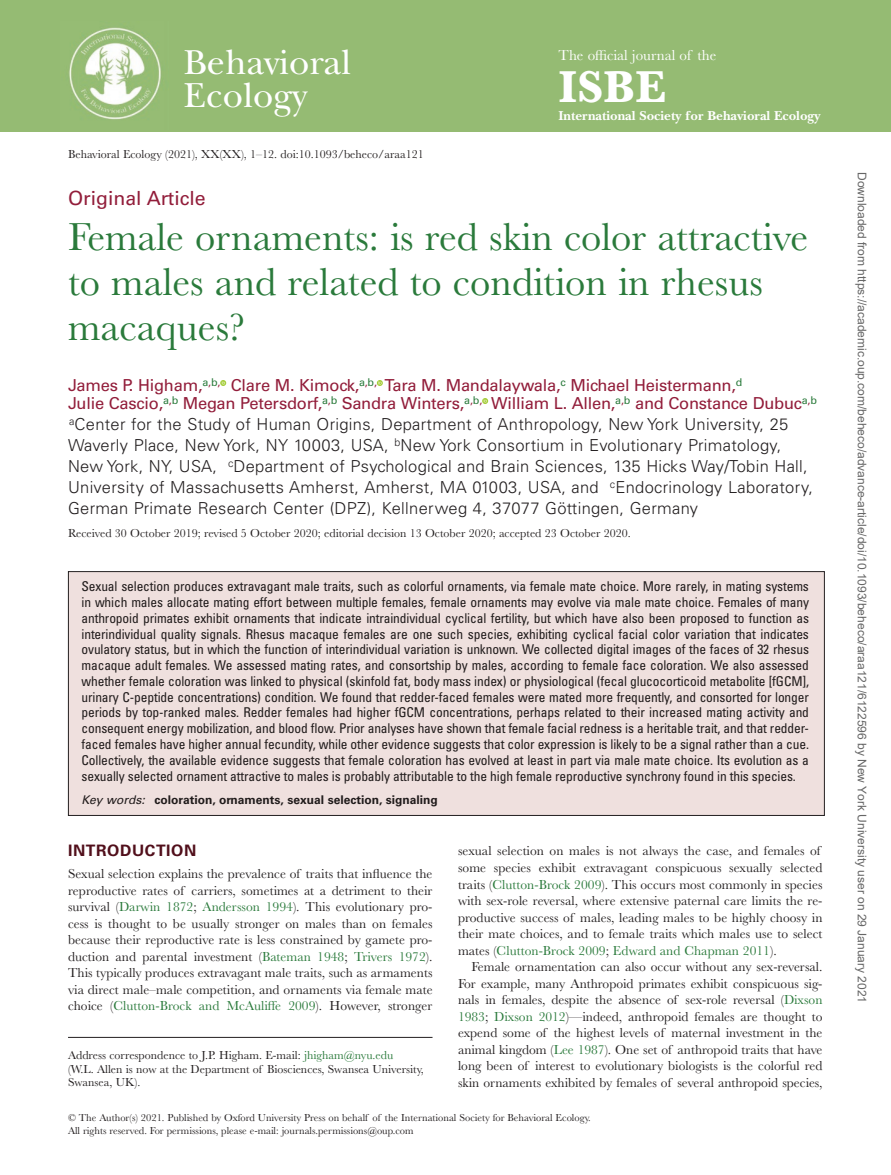
<style>
.page{position:relative;width:891px;height:1175px;background:#fff}
.page>*{position:absolute;margin:0;border:0;box-sizing:border-box;transform-origin:0 0}
.t1{font:700 46.35px "Baskerville MT Std";color:#fff}
.t2{font:40.5px/45px "Baskerville MT Std";color:#2a7a3b}
.t3{font:36.15px/33px "New Baskerville Std";color:#fff}
.t4{font:19.5px "Univers LT Std";color:#921d3a}
.t5{font:300 16.5px/21px "Univers LT Std";letter-spacing:.02em;color:#231f20}
.t6{font:16.5px/18px "Univers LT Std";letter-spacing:-.015em;color:#921d3a}
.t7{font:700 15.75px "Univers LT Std";letter-spacing:.04em;color:#510f1b}
.t8{font:15px "Baskerville MT Std";color:#fff}
.t9{font:condensed 13.5px/15.8px "Univers LT Std";letter-spacing:-.01em;color:#231f20;text-align:justify}
.t10{font:13.5px/16.5px "Baskerville MT Std";letter-spacing:.005em;color:#231f20;text-align:justify}
.t11{font:700 13.5px "New Baskerville Std";color:#fff}
.t12{font:12px/13.5px "Baskerville MT Std";color:#231f20}
.t13{font:12px "Arial";color:#666}
.t14{font:700 12px "Univers LT Std";color:#231f20}
.t15{font:10.5px/13.5px "Baskerville MT Std";color:#231f20}
.s1{font-weight:400;font-style:italic}
.s2{color:#2a7a3b}
</style>
<div class="page">
<div style="left:0;top:0;width:891px;height:131px;background:#95bb73"></div>
<img style="left:69px;top:27px;width:92px;height:93px">
<hr style="left:68px;top:1037px;width:365px;height:1px;background:#231f20">
<svg style="left:220px;top:380px;width:6px;height:6px"></svg>
<svg style="left:377px;top:380px;width:6px;height:6px"></svg>
<svg style="left:482px;top:398px;width:6px;height:6px"></svg>
<div style="left:68px;top:571px;width:756px;height:244px;background:#efe0de"></div>
<div style="left:68px;top:571px;width:757px;height:244px;border:1px solid #231f20"></div>
<h3 class="t3" style="left:184px;top:46px;width:169px">Behavioral<br>Ecology</h3>
<p class="t8" style="left:558px;top:46px;width:160px">The official journal of the</p>
<h1 class="t1" style="left:558px;top:61px;width:109px">ISBE</h1>
<p class="t11" style="left:558px;top:107px;width:263px">International Society for Behavioral Ecology</p>
<p class="t12" style="left:68px;top:148px;width:357px">Behavioral Ecology (2021), XX(XX), 1–12. doi:10.1093/beheco/araa121</p>
<h3 class="t4" style="left:68px;top:187px;width:139px">Original Article</h3>
<h2 class="t2" style="left:68px;top:215px;width:742px">Female ornaments: is red skin color attractive to males and related to condition in rhesus macaques?</h2>
<p class="t6" style="left:68px;top:376px;width:751px">James P. Higham,<sup>a</sup><sup>,</sup><sup>b</sup><sup>,</sup> Clare M. Kimock,<sup>a</sup><sup>,</sup><sup>b</sup><sup>,</sup> Tara M. Mandalaywala,<sup>c</sup> Michael Heistermann,<sup>d<br></sup>Julie Cascio,<sup>a</sup><sup>,</sup><sup>b</sup> Megan Petersdorf,<sup>a</sup><sup>,</sup><sup>b</sup> Sandra Winters,<sup>a</sup><sup>,</sup><sup>b</sup><sup>,</sup> William L. Allen,<sup>a</sup><sup>,</sup><sup>b</sup> and Constance Dubuc<sup>a</sup><sup>,</sup><sup>b</sup></p>
<p class="t5" style="left:68px;top:414px;width:747px"><sup>a</sup>Center for the Study of Human Origins, Department of Anthropology, New York University, 25<br>Waverly Place, New York, NY 10003, USA, <sup>b</sup>New York Consortium in Evolutionary Primatology, New York, NY, USA, <sup>c</sup>Department of Psychological and Brain Sciences, 135 Hicks Way/Tobin Hall, University of Massachusetts Amherst, Amherst, MA 01003, USA, and <sup>c</sup>Endocrinology Laboratory, German Primate Research Center (DPZ), Kellnerweg 4, 37077 Göttingen, Germany</p>
<p class="t12" style="left:68px;top:527px;width:564px">Received 30 October 2019; revised 5 October 2020; editorial decision 13 October 2020; accepted 23 October 2020.</p>
<p class="t9" style="left:82px;top:578px;width:729px">Sexual selection produces extravagant male traits, such as colorful ornaments, via female mate choice. More rarely, in mating systems in which males allocate mating effort between multiple females, female ornaments may evolve via male mate choice. Females of many anthropoid primates exhibit ornaments that indicate intraindividual cyclical fertility, but which have also been proposed to function as interindividual quality signals. Rhesus macaque females are one such species, exhibiting cyclical facial color variation that indicates ovulatory status, but in which the function of interindividual variation is unknown. We collected digital images of the faces of 32 rhesus macaque adult females. We assessed mating rates, and consortship by males, according to female face coloration. We also assessed whether female coloration was linked to physical (skinfold fat, body mass index) or physiological (fecal glucocorticoid metabolite [fGCM], urinary C-peptide concentrations) condition. We found that redder-faced females were mated more frequently, and consorted for longer periods by top-ranked males. Redder females had higher fGCM concentrations, perhaps related to their increased mating activity and consequent energy mobilization, and blood flow. Prior analyses have shown that female facial redness is a heritable trait, and that redder&shy;faced females have higher annual fecundity, while other evidence suggests that color expression is likely to be a signal rather than a cue.<br>Collectively, the available evidence suggests that female coloration has evolved at least in part via male mate choice. Its evolution as a sexually selected ornament attractive to males is probably attributable to the high female reproductive synchrony found in this species.</p>
<p class="t14" style="left:82px;top:793px;width:358px"><span class="s1">Key words:</span> coloration, ornaments, sexual selection, signaling</p>
<p class="t7" style="left:68px;top:840px;width:130px">INTRODUCTION</p>
<p class="t10" style="left:68px;top:865px;width:366px">Sexual selection explains the prevalence of traits that influence the reproductive rates of carriers, sometimes at a detriment to their survival (<span class="s2">Darwin 1872</span>; <span class="s2">Andersson 1994</span>). This evolutionary pro&shy;cess is thought to be usually stronger on males than on females because their reproductive rate is less constrained by gamete pro&shy;duction and parental investment (<span class="s2">Bateman 1948</span>; <span class="s2">Trivers 1972</span>).<br>This typically produces extravagant male traits, such as armaments via direct male–male competition, and ornaments via female mate choice (<span class="s2">Clutton-Brock and McAuliffe 2009</span>). However, stronger</p>
<p class="t10" style="left:458px;top:843px;width:366px;text-align:left">sexual selection on males is not always the case, and females of some species exhibit extravagant conspicuous sexually selected traits (<span class="s2">Clutton-Brock 2009</span>). This occurs most commonly in species with sex-role reversal, where extensive paternal care limits the re&shy;productive success of males, leading males to be highly choosy in their mate choices, and to female traits which males use to select mates (<span class="s2">Clutton-Brock 2009</span>; <span class="s2">Edward and Chapman 2011</span>).</p>
<p class="t10" style="left:458px;top:958px;width:366px;text-indent:14px">Female ornamentation can also occur without any sex-reversal.<br>For example, many Anthropoid primates exhibit conspicuous sig&shy;nals in females, despite the absence of sex-role reversal (<span class="s2">Dixson 1983</span>; <span class="s2">Dixson 2012</span>)—indeed, anthropoid females are thought to expend some of the highest levels of maternal investment in the animal kingdom (<span class="s2">Lee 1987</span>). One set of anthropoid traits that have long been of interest to evolutionary biologists is the colorful red skin ornaments exhibited by females of several anthropoid species,</p>
<p class="t12" style="left:68px;top:1048px;width:357px">Address correspondence to J.P. Higham. E-mail: <span class="s2">jhigham@nyu.edu<br></span>(W.L. Allen is now at the Department of Biosciences, Swansea University,<br>Swansea, UK).</p>
<p class="t15" style="left:68px;top:1110px;width:524px">© The Author(s) 2021. Published by Oxford University Press on behalf of the International Society for Behavioral Ecology.<br>All rights reserved. For permissions, please e-mail: journals.permissions@oup.com</p>
<p class="t13" style="left:866px;top:172px;width:832px;rotate:90deg">Downloaded from https://academic.oup.com/beheco/advance-article/doi/10.1093/beheco/araa121/6122596 by New York University user on 29 January 2021</p>
</div>
